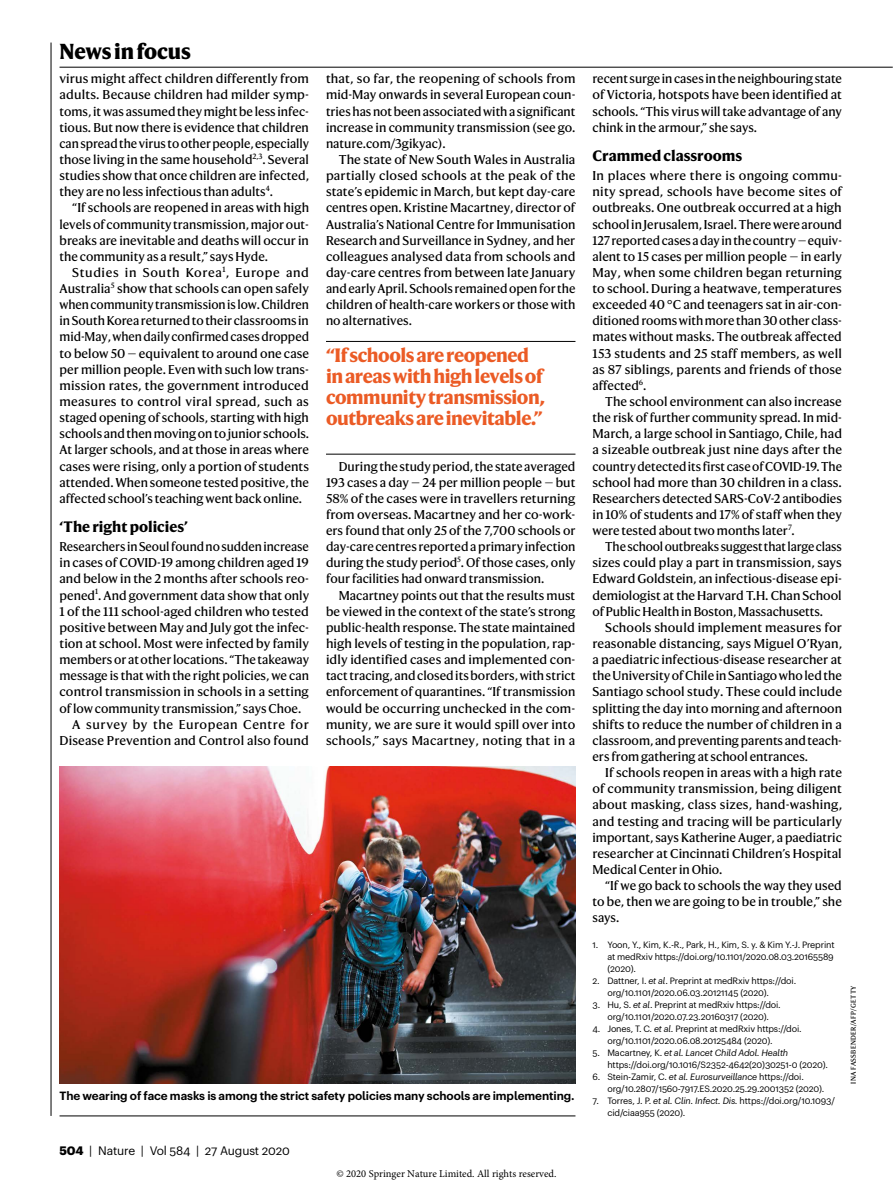
<style>
.page{position:relative;width:893px;height:1187px;background:#fff}
.page>*{position:absolute;margin:0;border:0;box-sizing:border-box;transform-origin:0 0}
.t1{font:800 21px "Harding";letter-spacing:-.01em;color:#000}
.t2{font:700 18.75px/21px "Harding Text";letter-spacing:-.025em;color:#eb5b25}
.t3{font:700 14.7px "Harding Text";color:#000}
.t4{font:12.3px/16.2px "Harding Text";color:#000;text-align:justify}
.t5{font:12.3px "Harding Text";letter-spacing:.04em;color:#000}
.t6{font:12px "Graphik Naturel";letter-spacing:-.01em;color:#000}
.t7{font:600 11.7px "Graphik Naturel";letter-spacing:-.005em;color:#000}
.t8{font:10.5px "Minion Pro";color:#000}
.t9{font:9px/12px "Graphik Naturel";letter-spacing:-.015em;color:#000}
.t10{font:6.75px "Harding Text";letter-spacing:.05em;color:#000}
.s1{font-weight:700}
.s2{font-style:italic}
</style>
<div class="page">
<img style="left:60px;top:766px;width:515px;height:317px">
<hr style="left:60px;top:1115px;width:515px;height:1px;background:#000">
<hr style="left:326px;top:454px;width:249px;height:1px;background:#000">
<hr style="left:326px;top:341px;width:249px;height:1px;background:#000">
<hr style="left:51px;top:43px;width:1px;height:1072px;background:#000">
<hr style="left:60px;top:67px;width:833px;height:1px;background:#000">
<h1 class="t1" style="left:60px;top:39px;width:133px">News in focus</h1>
<p class="t4" style="left:60px;top:71px;width:251px">virus might affect children differently from adults. Because children had milder symp&shy;toms, it was assumed they might be less infec&shy;tious. But now there is evidence that children can spread the virus to other people, especially those living in the same household<sup>2,3</sup>. Several studies show that once children are infected, they are no less infectious than adults<sup>4</sup>.</p>
<p class="t4" style="left:60px;top:200px;width:251px;text-indent:13px">“If schools are reopened in areas with high levels of community transmission, major out&shy;breaks are inevitable and deaths will occur in the community as a result,” says Hyde.</p>
<p class="t4" style="left:60px;top:264px;width:251px;text-indent:13px">Studies in South Korea<sup>1</sup>, Europe and Australia<sup>5</sup> show that schools can open safely when community transmission is low. Children in South Korea returned to their classrooms in mid-May, when daily confirmed cases dropped to below 50 — equivalent to around one case per million people. Even with such low trans&shy;mission rates, the government introduced measures to control viral spread, such as staged opening of schools, starting with high schools and then moving on to junior schools.<br>At larger schools, and at those in areas where cases were rising, only a portion of students attended. When someone tested positive, the affected school’s teaching went back online.</p>
<p class="t3" style="left:60px;top:517px;width:130px">‘The right policies’</p>
<p class="t4" style="left:60px;top:538px;width:251px">Researchers in Seoul found no sudden increase</p>
<p class="t4" style="left:60px;top:555px;width:251px">in cases of COVID-19 among children aged 19</p>
<p class="t4" style="left:60px;top:571px;width:251px">and below in the 2 months after schools reo-</p>
<p class="t4" style="left:60px;top:587px;width:251px">pened<sup>1</sup>. And government data show that only</p>
<p class="t4" style="left:60px;top:603px;width:251px">1 of the 111 school-aged children who tested</p>
<p class="t4" style="left:60px;top:619px;width:251px">positive between May and July got the infec-</p>
<p class="t4" style="left:60px;top:635px;width:251px">tion at school. Most were infected by family</p>
<p class="t4" style="left:60px;top:651px;width:251px">members or at other locations. “The takeaway</p>
<p class="t4" style="left:60px;top:667px;width:251px">message is that with the right policies, we can</p>
<p class="t4" style="left:60px;top:684px;width:251px">control transmission in schools in a setting</p>
<p class="t4" style="left:60px;top:700px;width:243px">of low community transmission,” says Choe.</p>
<p class="t5" style="left:72px;top:716px;width:238px">A survey by the European Centre for</p>
<p class="t4" style="left:60px;top:732px;width:251px">Disease Prevention and Control also found</p>
<p class="t4" style="left:326px;top:71px;width:251px">that, so far, the reopening of schools from mid-May onwards in several European coun&shy;tries has not been associated with a significant increase in community transmission (see go. nature.com/3gikyac).</p>
<p class="t4" style="left:326px;top:151px;width:251px;text-indent:13px">The state of New South Wales in Australia partially closed schools at the peak of the state’s epidemic in March, but kept day-care centres open. Kristine Macartney, director of Australia’s National Centre for Immunisation Research and Surveillance in Sydney, and her colleagues analysed data from schools and day-care centres from between late January and early April. Schools remained open for the children of health-care workers or those with no alternatives.</p>
<h2 class="t2" style="left:326px;top:345px;width:221px">“If schools are reopened in areas with high levels of community transmission, outbreaks are inevitable.”</h2>
<p class="t4" style="left:326px;top:458px;width:251px;text-indent:13px">During the study period, the state averaged 193 cases a day — 24 per million people — but 58% of the cases were in travellers returning from overseas. Macartney and her co-work&shy;ers found that only 25 of the 7,700 schools or day-care centres reported a primary infection during the study period<sup>5</sup>. Of those cases, only four facilities had onward transmission.</p>
<p class="t4" style="left:326px;top:587px;width:251px;text-indent:13px">Macartney points out that the results must be viewed in the context of the state’s strong public-health response. The state maintained high levels of testing in the population, rap&shy;idly identified cases and implemented con&shy;tact tracing, and closed its borders, with strict enforcement of quarantines. “If transmission would be occurring unchecked in the com&shy;munity, we are sure it would spill over into schools,” says Macartney, noting that in a</p>
<p class="t7" style="left:60px;top:1086px;width:517px">The wearing of face masks is among the strict safety policies many schools are implementing.</p>
<p class="t6" style="left:60px;top:1141px;width:232px"><span class="s1">504</span> | Nature | Vol 584 | 27 August 2020</p>
<p class="t8" style="left:336px;top:1166px;width:222px">© 2020 Springer Nature Limited. All rights reserved.</p>
<p class="t4" style="left:592px;top:71px;width:251px">recent surge in cases in the neighbouring state of Victoria, hotspots have been identified at schools. “This virus will take advantage of any chink in the armour,” she says.</p>
<p class="t3" style="left:592px;top:147px;width:151px">Crammed classrooms</p>
<p class="t4" style="left:592px;top:168px;width:251px">In places where there is ongoing commu&shy;nity spread, schools have become sites of outbreaks. One outbreak occurred at a high school in Jerusalem, Israel. There were around 127 reported cases a day in the country — equiv&shy;alent to 15 cases per million people — in early May, when some children began returning to school. During a heatwave, temperatures exceeded 40 °C and teenagers sat in air-con&shy;ditioned rooms with more than 30 other class&shy;mates without masks. The outbreak affected 153 students and 25 staff members, as well as 87 siblings, parents and friends of those affected<sup>6</sup>.</p>
<p class="t4" style="left:592px;top:393px;width:251px;text-indent:13px">The school environment can also increase the risk of further community spread. In mid-March, a large school in Santiago, Chile, had a sizeable outbreak just nine days after the country detected its first case of COVID-19. The school had more than 30 children in a class.<br>Researchers detected SARS-CoV-2 antibodies in 10% of students and 17% of staff when they were tested about two months later<sup>7</sup>.</p>
<p class="t4" style="left:592px;top:538px;width:251px;text-indent:13px">The school outbreaks suggest that large class sizes could play a part in transmission, says Edward Goldstein, an infectious-disease epi&shy;demiologist at the Harvard T.H. Chan School of Public Health in Boston, Massachusetts.</p>
<p class="t4" style="left:592px;top:619px;width:251px;text-indent:13px">Schools should implement measures for reasonable distancing, says Miguel O’Ryan, a paediatric infectious-disease researcher at the University of Chile in Santiago who led the Santiago school study. These could include splitting the day into morning and afternoon shifts to reduce the number of children in a classroom, and preventing parents and teach&shy;ers from gathering at school entrances.</p>
<p class="t4" style="left:592px;top:764px;width:251px;text-indent:13px">If schools reopen in areas with a high rate of community transmission, being diligent about masking, class sizes, hand-washing, and testing and tracing will be particularly important, says Katherine Auger, a paediatric researcher at Cincinnati Children’s Hospital Medical Center in Ohio.</p>
<p class="t4" style="left:592px;top:877px;width:251px;text-indent:13px">“If we go back to schools the way they used to be, then we are going to be in trouble,” she says.</p>
<p class="t9" style="left:607px;top:937px;width:229px;text-align:justify;text-indent:-15px">1. Yoon, Y., Kim, K.-R., Park, H., Kim, S. y. &amp; Kim Y.-J. Preprint at medRxiv https://doi.org/10.1101/2020.08.03.20165589 (2020).</p>
<p class="t9" style="left:607px;top:973px;width:190px;text-indent:-15px">2. Dattner, I. <span class="s2">et al</span>. Preprint at medRxiv https://doi. org/10.1101/2020.06.03.20121145 (2020).</p>
<p class="t9" style="left:592px;top:997px;width:190px;text-align:center">3. Hu, S. <span class="s2">et al</span>. Preprint at medRxiv https://doi. org/10.1101/2020.07.23.20160317 (2020).</p>
<p class="t9" style="left:607px;top:1021px;width:196px;text-indent:-15px">4. Jones, T. C. <span class="s2">et al</span>. Preprint at medRxiv https://doi. org/10.1101/2020.06.08.20125484 (2020).</p>
<p class="t9" style="left:607px;top:1045px;width:222px;text-indent:-15px">5. Macartney, K. <span class="s2">et al. Lancet Child Adol. Health </span>https://doi.org/10.1016/S2352-4642(20)30251-0 (2020).</p>
<p class="t9" style="left:607px;top:1069px;width:219px;text-indent:-15px">6. Stein-Zamir, C. <span class="s2">et al. Eurosurveillance</span> https://doi. org/10.2807/1560-7917.ES.2020.25.29.2001352 (2020).</p>
<p class="t9" style="left:607px;top:1093px;width:229px;text-indent:-15px">7. Torres, J. P. <span class="s2">et al. Clin. Infect. Dis.</span> https://doi.org/10.1093/ cid/ciaa955 (2020).</p>
<p class="t10" style="left:849px;top:1083px;width:99px;rotate:-90deg">INA FASSBENDER/AFP/GETTY</p>
</div>
